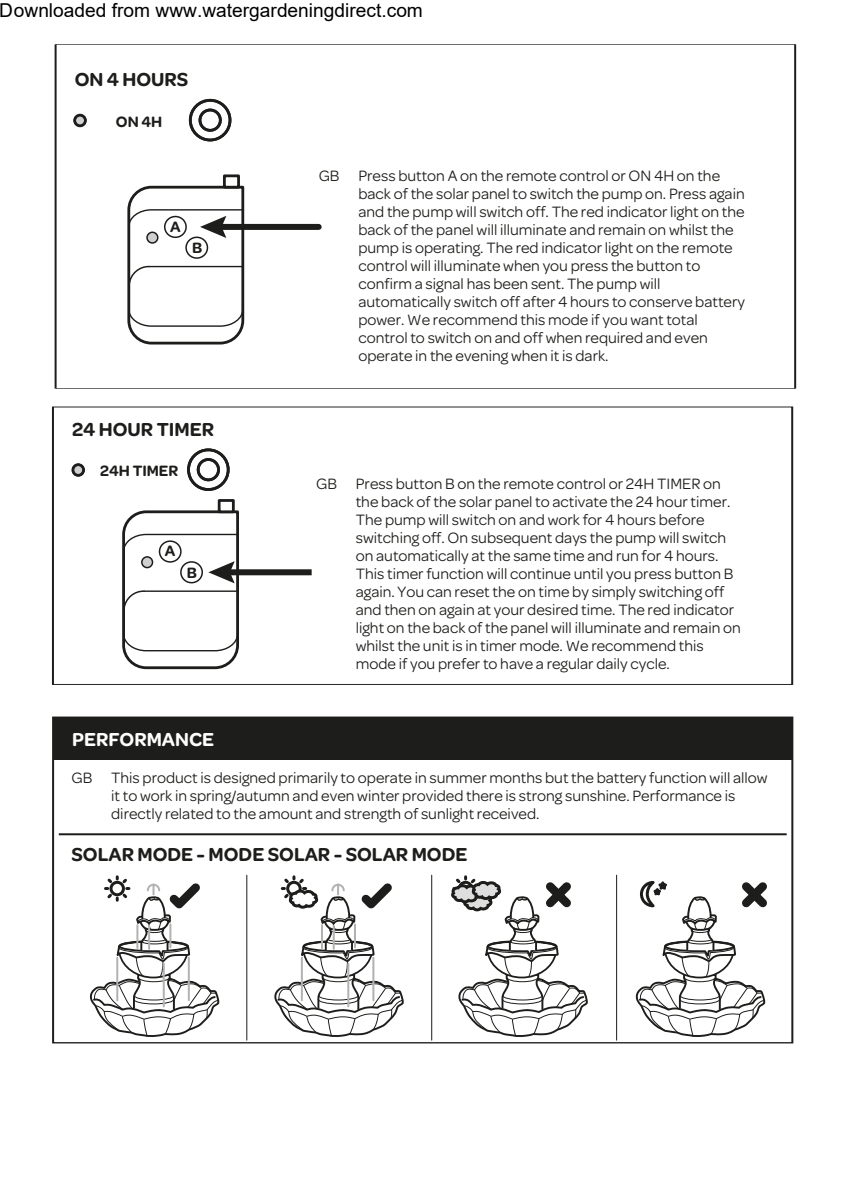
<style>
.page{position:relative;width:846px;height:1202px;background:#fff}
.page>*{position:absolute;margin:0;border:0;box-sizing:border-box;transform-origin:0 0}
.t1{font:600 20px "Omnes";color:#1d1d1b}
.t2{font:600 20px "Omnes";color:#fff}
.t3{font:19.2px "Arial";color:#000}
.t4{font:16px/18px "Omnes";color:#1d1d1b}
.t5{font:600 16px "Omnes";color:#1d1d1b}
</style>
<div class="page">
<svg style="left:190px;top:100px;width:40px;height:40px"></svg>
<div style="left:189px;top:99px;width:42px;height:42px;border:3px solid #1d1d1b;border-radius:50%"></div>
<div style="left:200px;top:110px;width:20px;height:20px;background:#fff;border-radius:50%"></div>
<div style="left:198px;top:109px;width:24px;height:23px;border:3px solid #1d1d1b;border-radius:50%"></div>
<div style="left:75px;top:115px;width:10px;height:11px;background:#d0d0d0;border-radius:50%"></div>
<div style="left:73px;top:114px;width:14px;height:13px;border:3px solid #1d1d1b;border-radius:50%"></div>
<div style="left:223px;top:174px;width:17px;height:15px;background:#fff;border:3px solid #1d1d1b"></div>
<div style="left:218px;top:224px;width:101px;height:6px;background:#1d1d1b"></div>
<svg style="left:127px;top:184px;width:119px;height:161px"></svg>
<svg style="left:188px;top:450px;width:40px;height:39px"></svg>
<div style="left:187px;top:448px;width:43px;height:43px;border:3px solid #1d1d1b;border-radius:50%"></div>
<div style="left:198px;top:459px;width:20px;height:21px;background:#fff;border-radius:50%"></div>
<div style="left:197px;top:458px;width:23px;height:23px;border:3px solid #1d1d1b;border-radius:50%"></div>
<div style="left:73px;top:465px;width:11px;height:10px;background:#d0d0d0;border-radius:50%"></div>
<div style="left:71px;top:463px;width:14px;height:14px;border:3px solid #1d1d1b;border-radius:50%"></div>
<div style="left:218px;top:499px;width:17px;height:14px;background:#fff;border:3px solid #1d1d1b"></div>
<div style="left:226px;top:569px;width:86px;height:6px;background:#1d1d1b"></div>
<svg style="left:122px;top:509px;width:118px;height:161px"></svg>
<hr style="left:59px;top:833px;width:727px;height:2px;background:#1d1d1b">
<div style="left:53px;top:718px;width:739px;height:42px;background:#1d1d1b"></div>
<hr style="left:246px;top:875px;width:1px;height:165px;background:#1d1d1b">
<hr style="left:431px;top:875px;width:1px;height:165px;background:#1d1d1b">
<hr style="left:616px;top:875px;width:1px;height:165px;background:#1d1d1b">
<svg style="left:451px;top:875px;width:137px;height:162px"></svg>
<svg style="left:635px;top:881px;width:132px;height:156px"></svg>
<svg style="left:90px;top:875px;width:130px;height:162px"></svg>
<svg style="left:274px;top:875px;width:130px;height:162px"></svg>
<div style="left:52px;top:716px;width:741px;height:327px;border:2px solid #1d1d1b"></div>
<p class="t3" style="left:0;top:-3px;width:424px">Downloaded from www.watergardeningdirect.com</p>
<p class="t1" style="left:75px;top:65px;width:115px">ON 4 HOURS</p>
<p class="t5" style="left:116px;top:110px;width:48px">ON 4H</p>
<p class="t5" style="left:170px;top:215px;width:12px">A</p>
<p class="t5" style="left:192px;top:236px;width:12px">B</p>
<p class="t1" style="left:72px;top:414px;width:144px">24 HOUR TIMER</p>
<p class="t5" style="left:100px;top:459px;width:80px">24H TIMER</p>
<p class="t5" style="left:165px;top:539px;width:12px">A</p>
<p class="t5" style="left:187px;top:561px;width:12px">B</p>
<p class="t2" style="left:72px;top:724px;width:143px">PERFORMANCE</p>
<p class="t4" style="left:358px;top:166px;width:388px;text-indent:-40px">GB Press button A on the remote control or ON 4H on the back of the solar panel to switch the pump on. Press again and the pump will switch off. The red indicator light on the back of the panel will illuminate and remain on whilst the pump is operating. The red indicator light on the remote control will illuminate when you press the button to confirm a signal has been sent. The pump will automatically switch off after 4 hours to conserve battery power. We recommend this mode if you want total control to switch on and off when required and even operate in the evening when it is dark.</p>
<p class="t4" style="left:356px;top:473px;width:386px;text-indent:-40px">GB Press button B on the remote control or 24H TIMER on the back of the solar panel to activate the 24 hour timer.<br>The pump will switch on and work for 4 hours before switching off. On subsequent days the pump will switch on automatically at the same time and run for 4 hours.<br>This timer function will continue until you press button B again. You can reset the on time by simply switching off and then on again at your desired time. The red indicator light on the back of the panel will illuminate and remain on whilst the unit is in timer mode. We recommend this mode if you prefer to have a regular daily cycle.</p>
<p class="t4" style="left:111px;top:767px;width:658px;text-indent:-40px">GB This product is designed primarily to operate in summer months but the battery function will allow it to work in spring/autumn and even winter provided there is strong sunshine. Performance is directly related to the amount and strength of sunlight received.</p>
<p class="t1" style="left:71px;top:839px;width:397px">SOLAR MODE - MODE SOLAR - SOLAR MODE</p>
</div>
